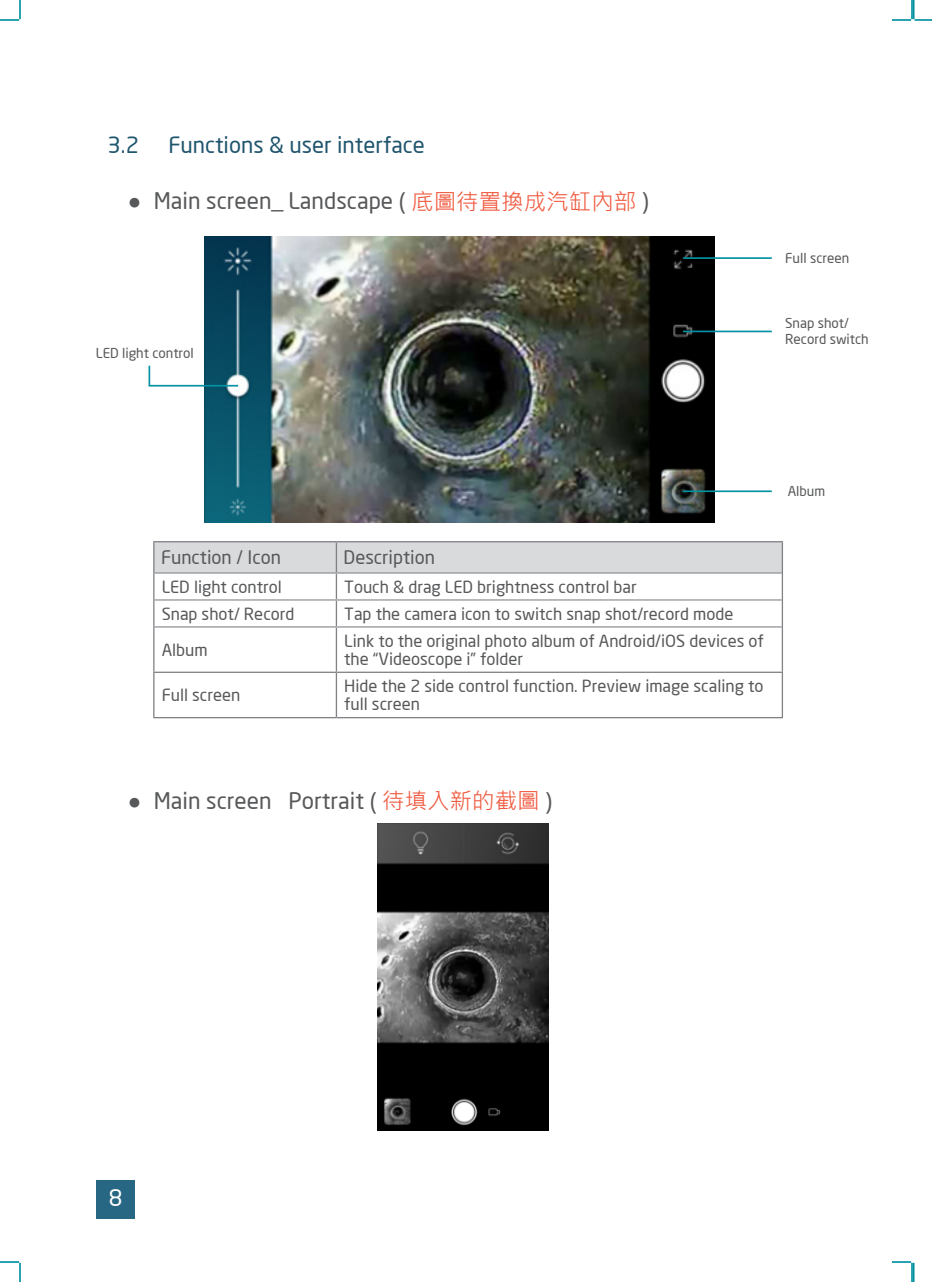
<style>
.page{position:relative;width:932px;height:1282px;background:#fff}
.page>*{position:absolute;margin:0;border:0;box-sizing:border-box;transform-origin:0 0}
.t1{font:22.5px "Neo Sans";color:#57585a}
.t2{font:22.5px "Neo Sans";color:#fff}
.t3{font:22.05px "Neo Sans";color:#20556e}
.t4{font:18.45px "Neo Sans";color:#57585a}
.t5{font:16.65px/18.4px "Neo Sans";color:#57585a}
.t6{font:13.5px/16.2px "Neo Sans";color:#57585a}
.s1{font-family:"Arial"}
.s2{font-family:"Microsoft Jheng Hei";color:#f0593e}
</style>
<div class="page">
<div style="left:97px;top:1180px;width:38px;height:38px;background:#286784"></div>
<img style="left:205px;top:237px;width:509px;height:285px">
<svg style="left:148px;top:364px;width:92px;height:23px"></svg>
<hr style="left:682px;top:257px;width:89px;height:2px;background:#0492a2">
<hr style="left:682px;top:331px;width:89px;height:1px;background:#0492a2">
<hr style="left:682px;top:490px;width:89px;height:2px;background:#0492a2">
<svg style="left:154px;top:628px;width:627px;height:89px"></svg>
<hr style="left:153px;top:541px;width:183px;height:1px;background:#808285">
<hr style="left:336px;top:541px;width:446px;height:1px;background:#808285">
<hr style="left:153px;top:627px;width:1px;height:45px;background:#808285">
<hr style="left:335px;top:628px;width:2px;height:44px;background:#808285">
<hr style="left:781px;top:627px;width:1px;height:45px;background:#808285">
<hr style="left:153px;top:672px;width:183px;height:1px;background:#808285">
<hr style="left:153px;top:673px;width:1px;height:44px;background:#808285">
<hr style="left:336px;top:672px;width:446px;height:1px;background:#808285">
<hr style="left:335px;top:673px;width:2px;height:44px;background:#808285">
<hr style="left:781px;top:673px;width:1px;height:44px;background:#808285">
<hr style="left:153px;top:717px;width:183px;height:1px;background:#808285">
<hr style="left:336px;top:717px;width:446px;height:1px;background:#808285">
<hr style="left:154px;top:626px;width:182px;height:2px;background:#939598">
<hr style="left:336px;top:626px;width:445px;height:2px;background:#939598">
<svg style="left:153px;top:542px;width:629px;height:85px"></svg>
<hr style="left:154px;top:599px;width:182px;height:2px;background:#939598">
<hr style="left:336px;top:599px;width:445px;height:2px;background:#939598">
<img style="left:377px;top:823px;width:172px;height:307px">
<svg style="left:0;top:0;width:21px;height:21px"></svg>
<svg style="left:0;top:1261px;width:21px;height:21px"></svg>
<svg style="left:892px;top:0;width:39px;height:21px"></svg>
<svg style="left:892px;top:1261px;width:22px;height:21px"></svg>
<h2 class="t3" style="left:107px;top:132px;width:33px">3.2</h2>
<h2 class="t3" style="left:168px;top:132px;width:258px">Functions &amp; user interface</h2>
<h1 class="t1" style="left:128px;top:187px;width:522px"><span class="s1">●</span> Main screen_ Landscape ( <span class="s2">底圖待置換成汽缸內部</span> )</h1>
<p class="t6" style="left:96px;top:345px;width:100px">LED light control</p>
<p class="t6" style="left:784px;top:250px;width:66px">Full screen</p>
<p class="t6" style="left:784px;top:315px;width:85px">Snap shot/<br>Record switch</p>
<p class="t4" style="left:161px;top:546px;width:121px">Function / Icon</p>
<p class="t4" style="left:343px;top:546px;width:93px">Description</p>
<p class="t5" style="left:162px;top:577px;width:122px">LED light control</p>
<p class="t5" style="left:344px;top:577px;width:294px">Touch &amp; drag LED brightness control bar</p>
<p class="t5" style="left:162px;top:604px;width:134px">Snap shot/ Record</p>
<p class="t5" style="left:344px;top:604px;width:390px">Tap the camera icon to switch snap shot/record mode</p>
<p class="t5" style="left:162px;top:640px;width:47px">Album</p>
<p class="t5" style="left:344px;top:631px;width:421px">Link to the original photo album of Android/iOS devices of the “Videoscope i” folder</p>
<p class="t5" style="left:162px;top:686px;width:80px">Full screen</p>
<p class="t5" style="left:344px;top:676px;width:420px">Hide the 2 side control function. Preview image scaling to full screen</p>
<p class="t6" style="left:787px;top:483px;width:39px">Album</p>
<h1 class="t1" style="left:128px;top:787px;width:426px"><span class="s1">●</span> Main screen： Portrait ( <span class="s2">待填入新的截圖</span> )</h1>
<h1 class="t2" style="left:109px;top:1184px;width:15px">8</h1>
</div>
